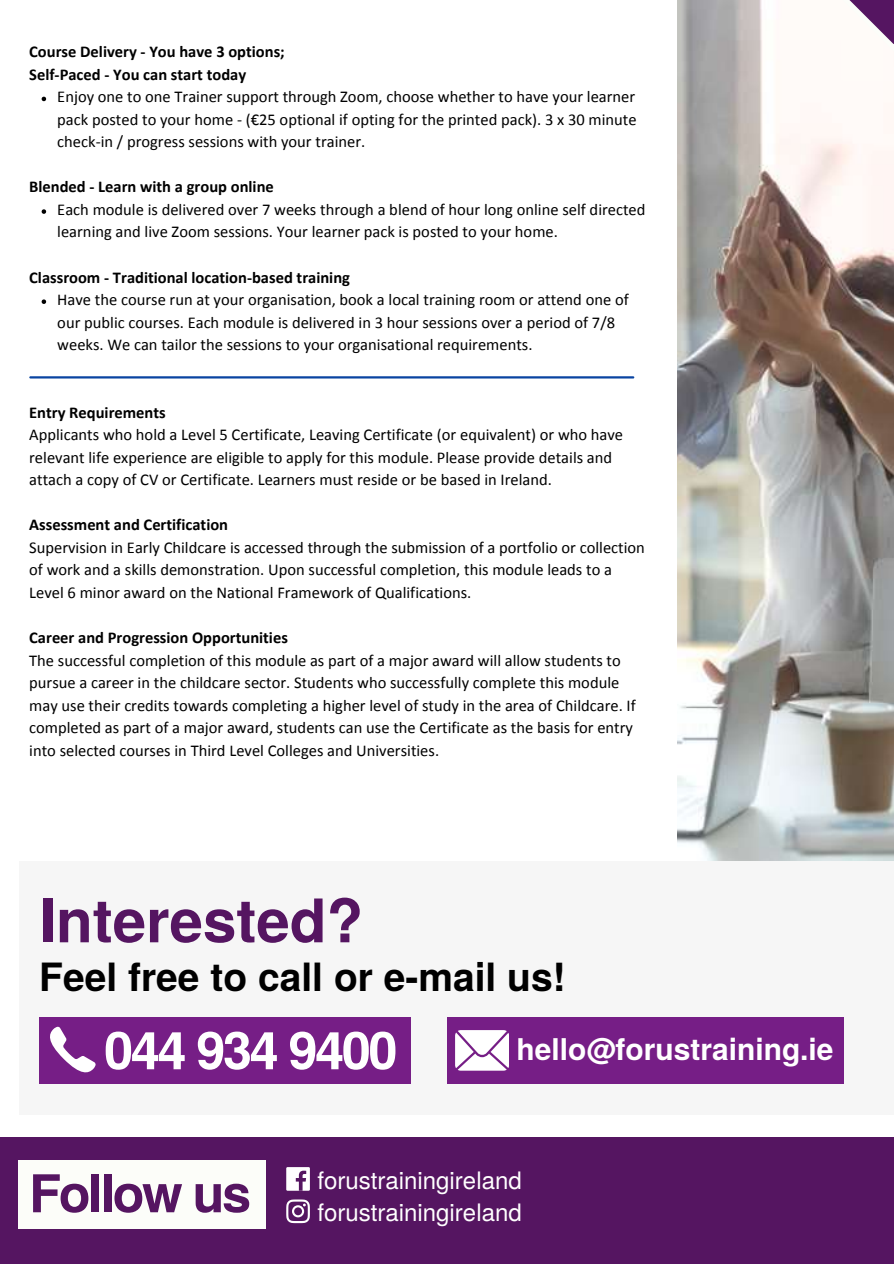
<style>
.page{position:relative;width:894px;height:1264px;background:#fff}
.page>*{position:absolute;margin:0;border:0;box-sizing:border-box;transform-origin:0 0}
.t1{font:700 60px "Te X Gyre Heros";color:#551561}
.t2{font:700 52.05px "Te X Gyre Heros";letter-spacing:-.045em;color:#fff}
.t3{font:700 52.05px "Te X Gyre Heros";letter-spacing:-.045em;color:#551561}
.t4{font:700 39px "Te X Gyre Heros";color:#000}
.t5{font:700 30px "Te X Gyre Heros";color:#fff}
.t6{font:24px/32px "Te X Gyre Heros";color:#fff}
.t7{font:16.5px/22.5px "Calibri";color:#000}
.t8{font:700 16.5px/22.5px "Calibri";color:#000}
</style>
<div class="page">
<div style="left:0;top:1136px;width:893px;height:127px;background:#551561"></div>
<div style="left:286px;top:1167px;width:24px;height:23px;background:#fff"></div>
<svg style="left:296px;top:1170px;width:10px;height:20px"></svg>
<img style="left:677px;top:0;width:216px;height:861px">
<svg style="left:817px;top:0;width:76px;height:76px"></svg>
<svg style="left:286px;top:1199px;width:24px;height:24px"></svg>
<div style="left:18px;top:1159px;width:248px;height:69px;background:#fcfdf9"></div>
<div style="left:19px;top:861px;width:874px;height:253px;background:#f6f6f6"></div>
<div style="left:447px;top:1017px;width:396px;height:66px;background:#761e86"></div>
<div style="left:39px;top:1017px;width:372px;height:66px;background:#761e86"></div>
<svg style="left:50px;top:1026px;width:46px;height:47px"></svg>
<svg style="left:455px;top:1030px;width:53px;height:40px;background:#ebdfee"></svg>
<svg style="left:42px;top:97px;width:4px;height:4px"></svg>
<svg style="left:42px;top:209px;width:4px;height:5px"></svg>
<svg style="left:42px;top:299px;width:4px;height:5px"></svg>
<hr style="left:30px;top:376px;width:603px;height:2px;background:#0944a1">
<p class="t8" style="left:29px;top:42px;width:257px">Course Delivery - You have 3 options;<br>Self-Paced - You can start today</p>
<p class="t7" style="left:57px;top:87px;width:580px;text-align:justify">Enjoy one to one Trainer support through Zoom, choose whether to have your learner pack posted to your home - (€25 optional if opting for the printed pack). 3 x 30 minute check-in / progress sessions with your trainer.</p>
<p class="t8" style="left:29px;top:177px;width:246px">Blended - Learn with a group online</p>
<p class="t7" style="left:57px;top:199px;width:589px">Each module is delivered over 7 weeks through a blend of hour long online self directed learning and live Zoom sessions. Your learner pack is posted to your home.</p>
<p class="t8" style="left:29px;top:267px;width:322px">Classroom - Traditional location-based training</p>
<p class="t7" style="left:57px;top:290px;width:572px">Have the course run at your organisation, book a local training room or attend one of our public courses. Each module is delivered in 3 hour sessions over a period of 7/8 weeks. We can tailor the sessions to your organisational requirements.</p>
<p class="t8" style="left:29px;top:402px;width:138px">Entry Requirements</p>
<p class="t7" style="left:29px;top:425px;width:595px">Applicants who hold a Level 5 Certificate, Leaving Certificate (or equivalent) or who have relevant life experience are eligible to apply for this module. Please provide details and attach a copy of CV or Certificate. Learners must reside or be based in Ireland.</p>
<p class="t8" style="left:29px;top:515px;width:200px">Assessment and Certification</p>
<p class="t7" style="left:29px;top:537px;width:617px">Supervision in Early Childcare is accessed through the submission of a portfolio or collection of work and a skills demonstration. Upon successful completion, this module leads to a<br>Level 6 minor award on the National Framework of Qualifications.</p>
<p class="t8" style="left:29px;top:627px;width:260px">Career and Progression Opportunities</p>
<p class="t7" style="left:29px;top:650px;width:608px">The successful completion of this module as part of a major award will allow students to pursue a career in the childcare sector. Students who successfully complete this module may use their credits towards completing a higher level of study in the area of Childcare. If completed as part of a major award, students can use the Certificate as the basis for entry into selected courses in Third Level Colleges and Universities.</p>
<h1 class="t1" style="left:39px;top:874px;width:325px">Interested?</h1>
<h3 class="t4" style="left:39px;top:946px;width:528px">Feel free to call or e-mail us!</h3>
<h2 class="t2" style="left:104px;top:1010px;width:295px">044 934 9400</h2>
<h3 class="t5" style="left:516px;top:1026px;width:318px">hello@forustraining.ie</h3>
<h2 class="t3" style="left:29px;top:1153px;width:223px">Follow us</h2>
<h3 class="t6" style="left:317px;top:1162px;width:206px">forustrainingireland forustrainingireland</h3>
</div>
